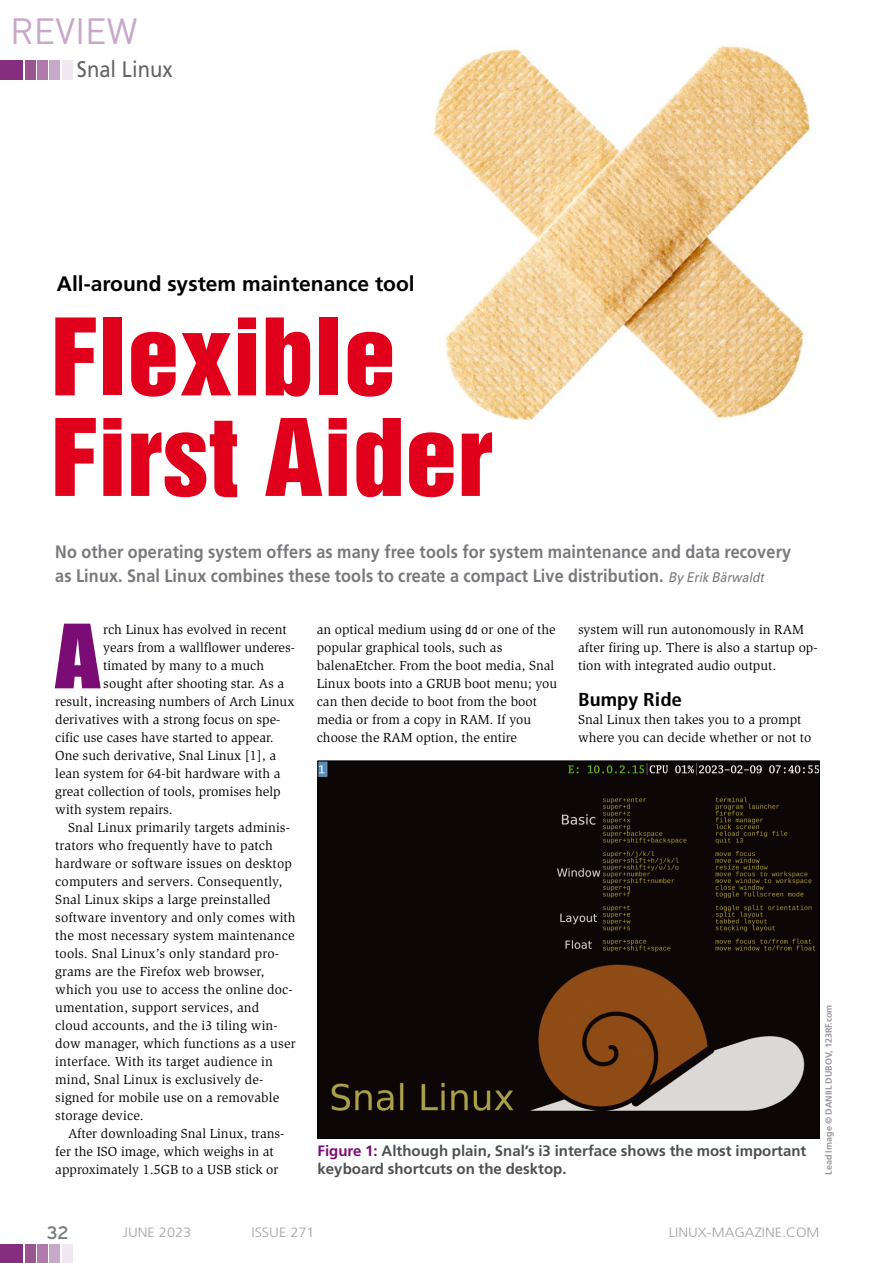
<style>
.page{position:relative;width:893px;height:1263px;background:#fff}
.page>*{position:absolute;margin:0;border:0;box-sizing:border-box;transform-origin:0 0}
.t1{font:97.5px/100.5px "Helvetica Inserat";color:#e0001b;scale:1.08 1}
.t2{font:81.75px "Impact";color:#7b0c75;scale:1.08 1}
.t3{font:36px "DIN";color:#c8a8c8}
.t4{font:22.5px "Frutiger";color:#636267;scale:.9 1}
.t5{font:700 21px "Frutiger";color:#000}
.t6{font:700 condensed 18.75px "Frutiger";color:#000;scale:1.13 1}
.t7{font:700 18px/24px "Frutiger";letter-spacing:.01em;color:#79787d;scale:.9 1}
.t8{font:18px "Interstate";color:#79787d}
.t9{font:700 15px/18px "Frutiger";color:#504f53}
.t10{font:13.5px/18px "Slimbach";color:#000}
.t11{font:300 13.5px "Frutiger";color:#a3a3a7;scale:1.08 1}
.t12{font:700 9px "Frutiger";color:#98989c}
.s1{font-family:"Univers";font-weight:400;font-style:italic;font-size:13.5px}
.s2{font-family:"Envy Code R";font-size:12.75px}
.s3{color:#7b0c75}
</style>
<div class="page">
<img style="left:433px;top:45px;width:377px;height:376px">
<img style="left:320px;top:763px;width:497px;height:373px">
<div style="left:0;top:1244px;width:23px;height:19px;background:#852d7e"></div>
<div style="left:38px;top:1244px;width:10px;height:19px;background:#af7baa"></div>
<div style="left:63px;top:1244px;width:10px;height:19px;background:#f0e8f1"></div>
<div style="left:25px;top:1244px;width:10px;height:19px;background:#9a5492"></div>
<div style="left:50px;top:1244px;width:10px;height:19px;background:#c8a8c8"></div>
<div style="left:0;top:61px;width:23px;height:19px;background:#852d7e"></div>
<div style="left:38px;top:61px;width:10px;height:19px;background:#af7baa"></div>
<div style="left:63px;top:61px;width:10px;height:19px;background:#f0e8f1"></div>
<div style="left:25px;top:61px;width:10px;height:19px;background:#9a5492"></div>
<div style="left:50px;top:61px;width:10px;height:19px;background:#c8a8c8"></div>
<h3 class="t3" style="left:10px;top:9px;width:129px">REVIEW</h3>
<p class="t4" style="left:77px;top:56px;width:108px">Snal Linux</p>
<p class="t5" style="left:57px;top:271px;width:359px">All-around system maintenance tool</p>
<p class="t1" style="left:51px;top:307px;width:410px">Flexible<br>First Aider</p>
<p class="t7" style="left:55px;top:540px;width:819px">No other operating system offers as many free tools for system maintenance and data recovery as Linux. Snal Linux combines these tools to create a compact Live distribution. <span class="s1">By Erik Bärwaldt</span></p>
<p class="t2" style="left:55px;top:593px;width:43px">A</p>
<p class="t10" style="left:103px;top:621px;width:185px">rch Linux has evolved in recent</p>
<p class="t10" style="left:103px;top:639px;width:193px">years from a wallflower underes-</p>
<p class="t10" style="left:103px;top:657px;width:162px">timated by many to a much</p>
<p class="t10" style="left:103px;top:675px;width:182px">sought after shooting star. As a</p>
<p class="t10" style="left:55px;top:693px;width:241px">result, increasing numbers of Arch Linux</p>
<p class="t10" style="left:55px;top:711px;width:227px">derivatives with a strong focus on spe-</p>
<p class="t10" style="left:55px;top:729px;width:220px">cific use cases have started to appear.</p>
<p class="t10" style="left:55px;top:747px;width:222px">One such derivative, Snal Linux [1], a</p>
<p class="t10" style="left:55px;top:765px;width:227px">lean system for 64-bit hardware with a</p>
<p class="t10" style="left:55px;top:783px;width:227px">great collection of tools, promises help</p>
<p class="t10" style="left:55px;top:801px;width:119px">with system repairs.</p>
<p class="t10" style="left:68px;top:819px;width:224px">Snal Linux primarily targets adminis-</p>
<p class="t10" style="left:55px;top:837px;width:219px">trators who frequently have to patch</p>
<p class="t10" style="left:55px;top:855px;width:238px">hardware or software issues on desktop</p>
<p class="t10" style="left:55px;top:873px;width:229px">computers and servers. Consequently,</p>
<p class="t10" style="left:55px;top:891px;width:217px">Snal Linux skips a large preinstalled</p>
<p class="t10" style="left:55px;top:909px;width:242px">software inventory and only comes with</p>
<p class="t10" style="left:55px;top:927px;width:241px">the most necessary system maintenance</p>
<p class="t10" style="left:55px;top:945px;width:225px">tools. Snal Linux’s only standard pro-</p>
<p class="t10" style="left:55px;top:963px;width:211px">grams are the Firefox web browser,</p>
<p class="t10" style="left:55px;top:981px;width:239px">which you use to access the online doc-</p>
<p class="t10" style="left:55px;top:999px;width:205px">umentation, support services, and</p>
<p class="t10" style="left:55px;top:1017px;width:224px">cloud accounts, and the i3 tiling win-</p>
<p class="t10" style="left:55px;top:1035px;width:242px">dow manager, which functions as a user</p>
<p class="t10" style="left:55px;top:1053px;width:219px">interface. With its target audience in</p>
<p class="t10" style="left:55px;top:1071px;width:210px">mind, Snal Linux is exclusively de-</p>
<p class="t10" style="left:55px;top:1089px;width:225px">signed for mobile use on a removable</p>
<p class="t10" style="left:55px;top:1107px;width:90px">storage device.</p>
<p class="t10" style="left:68px;top:1125px;width:218px">After downloading Snal Linux, trans-</p>
<p class="t10" style="left:55px;top:1143px;width:220px">fer the ISO image, which weighs in at</p>
<p class="t10" style="left:55px;top:1161px;width:225px">approximately 1.5GB to a USB stick or</p>
<p class="t10" style="left:317px;top:621px;width:242px">an optical medium using <span class="s2">dd</span> or one of the popular graphical tools, such as balenaEtcher. From the boot media, Snal Linux boots into a GRUB boot menu; you can then decide to boot from the boot media or from a copy in RAM. If you choose the RAM option, the entire</p>
<p class="t10" style="left:578px;top:621px;width:241px">system will run autonomously in RAM after firing up. There is also a startup op&shy;tion with integrated audio output.</p>
<p class="t6" style="left:578px;top:689px;width:94px">Bumpy Ride</p>
<p class="t10" style="left:578px;top:711px;width:235px">Snal Linux then takes you to a prompt where you can decide whether or not to</p>
<p class="t9" style="left:318px;top:1142px;width:490px"><span class="s3">Figure 1:</span> Although plain, Snal’s i3 interface shows the most important keyboard shortcuts on the desktop.</p>
<p class="t12" style="left:823px;top:1175px;width:172px;rotate:-90deg">Lead Image © DANIIL DUBOV, 123RF.com</p>
<p class="t8" style="left:47px;top:1222px;width:23px">32</p>
<p class="t11" style="left:123px;top:1224px;width:65px">JUNE 2023</p>
<p class="t11" style="left:251px;top:1224px;width:60px">ISSUE 271</p>
<p class="t11" style="left:669px;top:1224px;width:141px">LINUX-MAGAZINE.COM</p>
</div>
